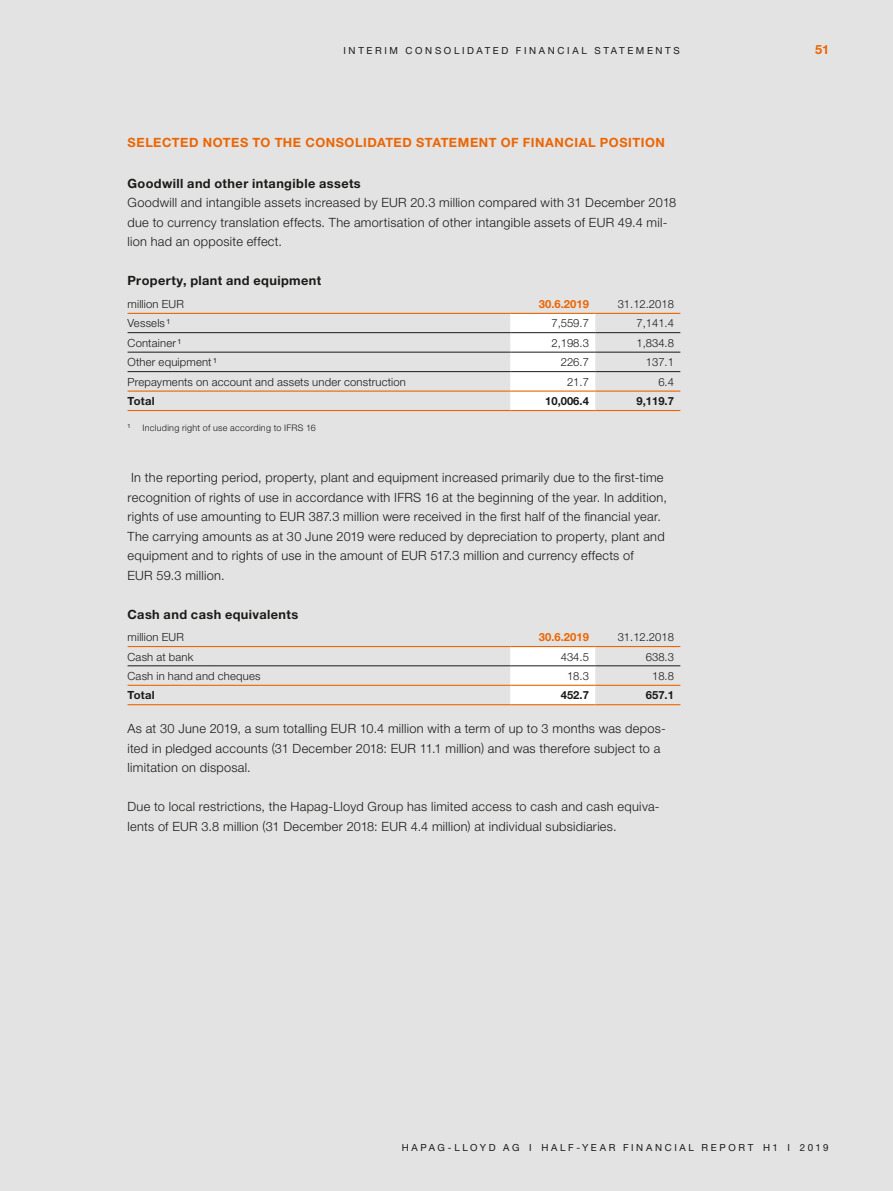
<style>
.page{position:relative;width:893px;height:1191px;background:#e3e3e3}
.page>*{position:absolute;margin:0;border:0;box-sizing:border-box;transform-origin:0 0}
.t1{font:300 12.75px/19.5px "Helvetica Neue LT";letter-spacing:.02em;color:#1a1a18}
.t2{font:700 12.75px "Helvetica Neue LT";letter-spacing:.03em;color:#1a1a18}
.t3{font:700 12.75px "Helvetica Neue LT";letter-spacing:.04em;color:#ec6502}
.t4{font:300 11.25px "Helvetica Neue LT";letter-spacing:.015em;color:#1a1a18}
.t5{font:700 11.25px "Helvetica Neue LT";color:#1a1a18}
.t6{font:700 11.25px "Helvetica Neue LT";color:#ec6502}
.t7{font:9.75px "Helvetica Neue LT";letter-spacing:.27em;color:#1a1a18}
.t8{font:300 9px "Helvetica Neue LT";letter-spacing:.03em;color:#1a1a18}
.t9{font:5.7px "Helvetica Neue LT";color:#1a1a18}
</style>
<div class="page">
<div style="left:510px;top:314px;width:85px;height:96px;background:#fff"></div>
<hr style="left:128px;top:313px;width:382px;height:1px;background:#ec6502">
<hr style="left:510px;top:313px;width:85px;height:1px;background:#ec6502">
<hr style="left:595px;top:313px;width:85px;height:1px;background:#ec6502">
<hr style="left:128px;top:390px;width:382px;height:2px;background:#ec6502">
<hr style="left:128px;top:410px;width:382px;height:1px;background:#ec6502">
<hr style="left:510px;top:390px;width:85px;height:2px;background:#ec6502">
<hr style="left:510px;top:410px;width:85px;height:1px;background:#ec6502">
<hr style="left:595px;top:390px;width:85px;height:2px;background:#ec6502">
<hr style="left:595px;top:410px;width:85px;height:1px;background:#ec6502">
<hr style="left:128px;top:332px;width:382px;height:1px;background:#1a1a18">
<hr style="left:510px;top:332px;width:85px;height:1px;background:#1a1a18">
<hr style="left:595px;top:332px;width:85px;height:1px;background:#1a1a18">
<hr style="left:128px;top:352px;width:382px;height:1px;background:#1a1a18">
<hr style="left:510px;top:352px;width:85px;height:1px;background:#1a1a18">
<hr style="left:595px;top:352px;width:85px;height:1px;background:#1a1a18">
<hr style="left:128px;top:371px;width:382px;height:1px;background:#1a1a18">
<hr style="left:510px;top:371px;width:85px;height:1px;background:#1a1a18">
<hr style="left:595px;top:371px;width:85px;height:1px;background:#1a1a18">
<div style="left:510px;top:647px;width:85px;height:57px;background:#fff"></div>
<hr style="left:128px;top:646px;width:382px;height:1px;background:#ec6502">
<hr style="left:510px;top:646px;width:85px;height:1px;background:#ec6502">
<hr style="left:595px;top:646px;width:85px;height:1px;background:#ec6502">
<hr style="left:128px;top:684px;width:382px;height:2px;background:#ec6502">
<hr style="left:128px;top:704px;width:382px;height:1px;background:#ec6502">
<hr style="left:510px;top:684px;width:85px;height:2px;background:#ec6502">
<hr style="left:510px;top:704px;width:85px;height:1px;background:#ec6502">
<hr style="left:595px;top:684px;width:85px;height:2px;background:#ec6502">
<hr style="left:595px;top:704px;width:85px;height:1px;background:#ec6502">
<hr style="left:128px;top:665px;width:382px;height:1px;background:#1a1a18">
<hr style="left:510px;top:665px;width:85px;height:1px;background:#1a1a18">
<hr style="left:595px;top:665px;width:85px;height:1px;background:#1a1a18">
<p class="t7" style="left:343px;top:44px;width:48px">INTERIM</p>
<p class="t7" style="left:406px;top:44px;width:169px">CONSOLI DATED FI NA NCIAL</p>
<p class="t7" style="left:594px;top:44px;width:87px">STATEM ENTS</p>
<p class="t3" style="left:815px;top:41px;width:16px">51</p>
<p class="t3" style="left:128px;top:135px;width:539px">SELECTED NOTES TO THE CONSOLIDATED STATEMENT OF FINANCIAL POSITION</p>
<p class="t2" style="left:128px;top:175px;width:235px">Goodwill and other intangible assets</p>
<p class="t1" style="left:128px;top:193px;width:550px">Goodwill and intangible assets increased by EUR 20.3 million compared with 31 December 2018 due to currency translation effects. The amortisation of other intangible assets of EUR 49.4 mil&shy;lion had an opposite effect.</p>
<p class="t2" style="left:128px;top:273px;width:195px">Property, plant and equipment</p>
<p class="t4" style="left:128px;top:297px;width:58px">million EUR</p>
<p class="t6" style="left:539px;top:297px;width:52px">30.6.2019</p>
<p class="t4" style="left:618px;top:297px;width:58px">31.12.2018</p>
<p class="t4" style="left:128px;top:316px;width:44px">Vessels <sup>1</sup></p>
<p class="t4" style="left:551px;top:316px;width:39px">7,559.7</p>
<p class="t4" style="left:636px;top:316px;width:39px">7,141.4</p>
<p class="t4" style="left:128px;top:336px;width:55px">Container <sup>1</sup></p>
<p class="t4" style="left:551px;top:336px;width:39px">2,198.3</p>
<p class="t4" style="left:636px;top:336px;width:39px">1,834.8</p>
<p class="t4" style="left:128px;top:355px;width:91px">Other equipment <sup>1</sup></p>
<p class="t4" style="left:561px;top:355px;width:30px">226.7</p>
<p class="t4" style="left:646px;top:355px;width:30px">137.1</p>
<p class="t4" style="left:128px;top:375px;width:280px">Prepayments on account and assets under construction</p>
<p class="t4" style="left:567px;top:375px;width:23px">21.7</p>
<p class="t4" style="left:658px;top:375px;width:17px">6.4</p>
<p class="t5" style="left:128px;top:394px;width:29px">Total</p>
<p class="t5" style="left:545px;top:394px;width:45px">10,006.4</p>
<p class="t5" style="left:636px;top:394px;width:39px">9,119.7</p>
<p class="t9" style="left:128px;top:423px;width:5px">1</p>
<p class="t8" style="left:142px;top:422px;width:175px">Including right of use according to IFRS 16</p>
<p class="t1" style="left:128px;top:467px;width:541px">In the reporting period, property, plant and equipment increased primarily due to the first-time recognition of rights of use in accordance with IFRS 16 at the beginning of the year. In addition, rights of use amounting to EUR 387.3 million were received in the first half of the financial year.<br>The carrying amounts as at 30 June 2019 were reduced by depreciation to property, plant and equipment and to rights of use in the amount of EUR 517.3 million and currency effects of<br>EUR 59.3 million.</p>
<p class="t2" style="left:128px;top:606px;width:172px">Cash and cash equivalents</p>
<p class="t4" style="left:128px;top:630px;width:58px">million EUR</p>
<p class="t6" style="left:539px;top:630px;width:52px">30.6.2019</p>
<p class="t4" style="left:618px;top:630px;width:58px">31.12.2018</p>
<p class="t4" style="left:128px;top:649px;width:67px">Cash at bank</p>
<p class="t4" style="left:561px;top:649px;width:30px">434.5</p>
<p class="t4" style="left:646px;top:649px;width:30px">638.3</p>
<p class="t4" style="left:128px;top:669px;width:135px">Cash in hand and cheques</p>
<p class="t4" style="left:567px;top:669px;width:23px">18.3</p>
<p class="t4" style="left:652px;top:669px;width:23px">18.8</p>
<p class="t5" style="left:128px;top:688px;width:29px">Total</p>
<p class="t5" style="left:561px;top:688px;width:30px">452.7</p>
<p class="t5" style="left:646px;top:688px;width:30px">657.1</p>
<p class="t1" style="left:128px;top:718px;width:540px">As at 30 June 2019, a sum totalling EUR 10.4 million with a term of up to 3 months was depos&shy;ited in pledged accounts (31 December 2018: EUR 11.1 million) and was therefore subject to a limitation on disposal.</p>
<p class="t1" style="left:128px;top:796px;width:533px">Due to local restrictions, the Hapag-Lloyd Group has limited access to cash and cash equiva&shy;lents of EUR 3.8 million (31 December 2018: EUR 4.4 million) at individual subsidiaries.</p>
<p class="t7" style="left:402px;top:1141px;width:280px">HA PAG -LL OYD AG I HAL F-YEA R FI NA NCIAL</p>
<p class="t7" style="left:701px;top:1141px;width:128px">REPORT H1 I 2019</p>
</div>
